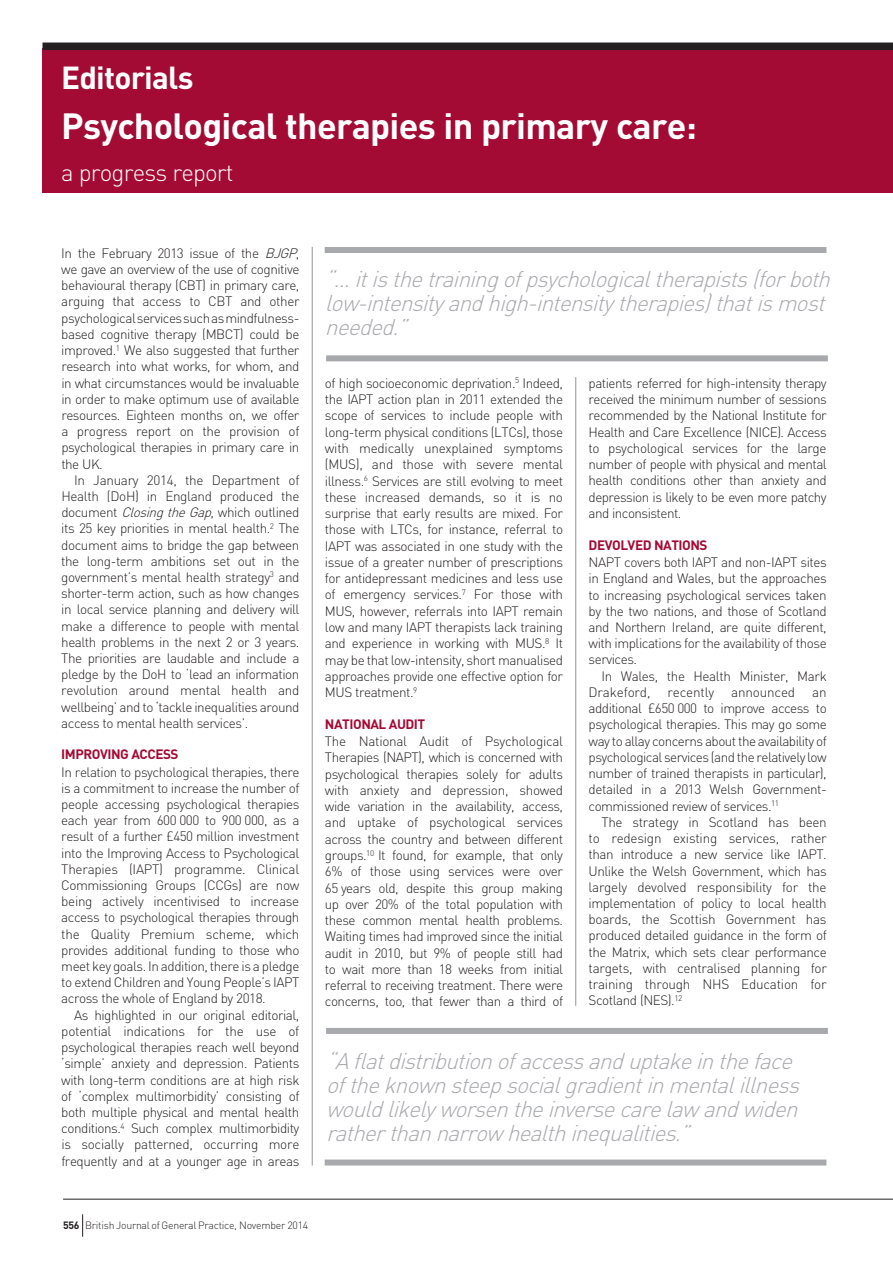
<style>
.page{position:relative;width:893px;height:1263px;background:#fff}
.page>*{position:absolute;margin:0;border:0;box-sizing:border-box;transform-origin:0 0}
.t1{font:700 36px "DIN";letter-spacing:-.02em;color:#fff}
.t2{font:700 31.5px "DIN";color:#fff}
.t3{font:300 24px "DIN";letter-spacing:-.035em;color:#fff}
.t4{font:italic 300 22.5px/24px "DIN";color:#a8a9ad}
.t5{font:300 13.5px/16.2px "DIN";letter-spacing:-.035em;color:#231f20;text-align:justify}
.t6{font:700 13.5px "DIN";letter-spacing:-.035em;color:#a30a34}
.t7{font:300 13.5px "DIN";letter-spacing:-.01em;color:#231f20}
.t8{font:300 10.5px "DIN";letter-spacing:-.025em;color:#231f20}
.s1{font-style:italic}
.s2{font-weight:700}
</style>
<div class="page">
<hr style="left:63px;top:1199px;width:830px;height:1px;background:#231f20">
<svg style="left:82px;top:1214px;width:1px;height:23px"></svg>
<div style="left:43px;top:48px;width:850px;height:145px;background:#a30a34"></div>
<hr style="left:575px;top:377px;width:1px;height:629px;background:#939598">
<hr style="left:312px;top:247px;width:1px;height:918px;background:#939598">
<div style="left:326px;top:1028px;width:502px;height:6px;background:#a8a9ad"></div>
<div style="left:325px;top:247px;width:501px;height:6px;background:#a8a9ad"></div>
<div style="left:326px;top:355px;width:502px;height:6px;background:#a8a9ad"></div>
<div style="left:43px;top:43px;width:850px;height:7px;background:#231f20"></div>
<div style="left:325px;top:1159px;width:501px;height:6px;background:#a8a9ad"></div>
<h2 class="t2" style="left:61px;top:57px;width:134px">EDITORIALS</h2>
<h1 class="t1" style="left:61px;top:102px;width:637px">PSYCHOLOGICAL THERAPIES IN PRIMARY CARE:</h1>
<h3 class="t3" style="left:61px;top:157px;width:174px">a progress report</h3>
<p class="t5" style="left:61px;top:245px;width:241px">In the February 2013 issue of the <span class="s1">BJGP</span>, we gave an overview of the use of cognitive behavioural therapy (CBT) in primary care, arguing that access to CBT and other psychological services such as mindfulness&shy;based cognitive therapy (MBCT) could be improved.<sup>1</sup> We also suggested that further research into what works, for whom, and in what circumstances would be invaluable in order to make optimum use of available resources. Eighteen months on, we offer a progress report on the provision of psychological therapies in primary care in the UK.</p>
<p class="t5" style="left:61px;top:472px;width:240px;text-indent:13px">In January 2014, the Department of Health (DoH) in England produced the document <span class="s1">ClosingtheGap</span>, which outlined its 25 key priorities in mental health.<sup>2</sup> The document aims to bridge the gap between the long-term ambitions set out in the government’s mental health strategy<sup>3</sup> and shorter-term action, such as how changes in local service planning and delivery will make a difference to people with mental health problems in the next 2 or 3 years.<br>The priorities are laudable and include a pledge by the DoH to ‘lead an information revolution around mental health and wellbeing’ and to ‘tackle inequalities around access to mental health services’.</p>
<p class="t6" style="left:61px;top:745px;width:119px">IMPROVING ACCESS</p>
<p class="t5" style="left:61px;top:763px;width:240px">In relation to psychological therapies, there is a commitment to increase the number of people accessing psychological therapies each year from 600 000 to 900 000, as a result of a further £450 million investment into the Improving Access to Psychological Therapies (IAPT) programme. Clinical Commissioning Groups (CCGs) are now being actively incentivised to increase access to psychological therapies through the Quality Premium scheme, which provides additional funding to those who meet key goals. In addition, there is a pledge to extend Children and Young People’s IAPT across the whole of England by 2018.</p>
<p class="t5" style="left:61px;top:1006px;width:240px;text-indent:13px">As highlighted in our original editorial, potential indications for the use of psychological therapies reach well beyond ‘simple’ anxiety and depression. Patients with long-term conditions are at high risk of ‘complex multimorbidity’ consisting of both multiple physical and mental health conditions.<sup>4</sup> Such complex multimorbidity is socially patterned, occurring more frequently and at a younger age in areas</p>
<h3 class="t4" style="left:325px;top:266px;width:514px">“...itisthetrainingofpsychologicaltherapists(forboth low-intensityandhigh-intensitytherapies)thatismost needed.”</h3>
<p class="t5" style="left:325px;top:375px;width:240px">of high socioeconomic deprivation.<sup>5</sup> Indeed, the IAPT action plan in 2011 extended the scope of services to include people with long-term physical conditions (LTCs), those with medically unexplained symptoms (MUS), and those with severe mental illness.<sup>6</sup> Services are still evolving to meet these increased demands, so it is no surprise that early results are mixed. For those with LTCs, for instance, referral to IAPT was associated in one study with the issue of a greater number of prescriptions for antidepressant medicines and less use of emergency services.<sup>7</sup> For those with MUS, however, referrals into IAPT remain low and many IAPT therapists lack training and experience in working with MUS.<sup>8</sup> It may be that low-intensity, short manualised approaches provide one effective option for MUS treatment.<sup>9</sup></p>
<p class="t6" style="left:325px;top:715px;width:102px">NATIONAL AUDIT</p>
<p class="t5" style="left:325px;top:733px;width:240px">The National Audit of Psychological Therapies (NAPT), which is concerned with psychological therapies solely for adults with anxiety and depression, showed wide variation in the availability, access, and uptake of psychological services across the country and between different groups.<sup>10</sup> It found, for example, that only 6% of those using services were over 65 years old, despite this group making up over 20% of the total population with these common mental health problems.<br>Waiting times had improved since the initial audit in 2010, but 9% of people still had to wait more than 18 weeks from initial referral to receiving treatment. There were concerns, too, that fewer than a third of</p>
<p class="t5" style="left:589px;top:375px;width:240px">patients referred for high-intensity therapy received the minimum number of sessions recommended by the National Institute for Health and Care Excellence (NICE). Access to psychological services for the large number of people with physical and mental health conditions other than anxiety and depression is likely to be even more patchy and inconsistent.</p>
<p class="t6" style="left:589px;top:536px;width:120px">DEVOLVED NATIONS</p>
<p class="t5" style="left:589px;top:554px;width:240px">NAPT covers both IAPT and non-IAPT sites in England and Wales, but the approaches to increasing psychological services taken by the two nations, and those of Scotland and Northern Ireland, are quite different, with implications for the availability of those services.</p>
<p class="t5" style="left:589px;top:668px;width:240px;text-indent:13px">In Wales, the Health Minister, Mark<br>Drakeford,</p>
<p class="t7" style="left:667px;top:684px;width:48px">recently</p>
<p class="t7" style="left:731px;top:684px;width:66px">announced</p>
<p class="t5" style="left:589px;top:684px;width:240px;text-indent:223px">an additional £650 000 to improve access to psychological therapies. This may go some way to allay concerns about the availability of psychological services (and the relatively low number of trained therapists in particular), detailed in a 2013 Welsh Government&shy;commissioned review of services.<sup>11</sup></p>
<p class="t5" style="left:589px;top:814px;width:240px;text-indent:13px">The strategy in Scotland has been to redesign existing services, rather than introduce a new service like IAPT.<br>Unlike the Welsh Government, which has largely devolved responsibility for the implementation of policy to local health boards, the Scottish Government has produced detailed guidance in the form of the Matrix, which sets clear performance targets, with centralised planning for training through NHS Education for Scotland (NES).<sup>12</sup></p>
<h3 class="t4" style="left:326px;top:1049px;width:481px">“Aflatdistributionofaccessanduptakeintheface oftheknownsteepsocialgradientinmentalillness wouldlikelyworsentheinversecarelaw andwiden ratherthannarrow healthinequalities.”</h3>
<p class="t8" style="left:63px;top:1219px;width:247px"><span class="s2">556</span> British Journal of General Practice, November 2014</p>
</div>
